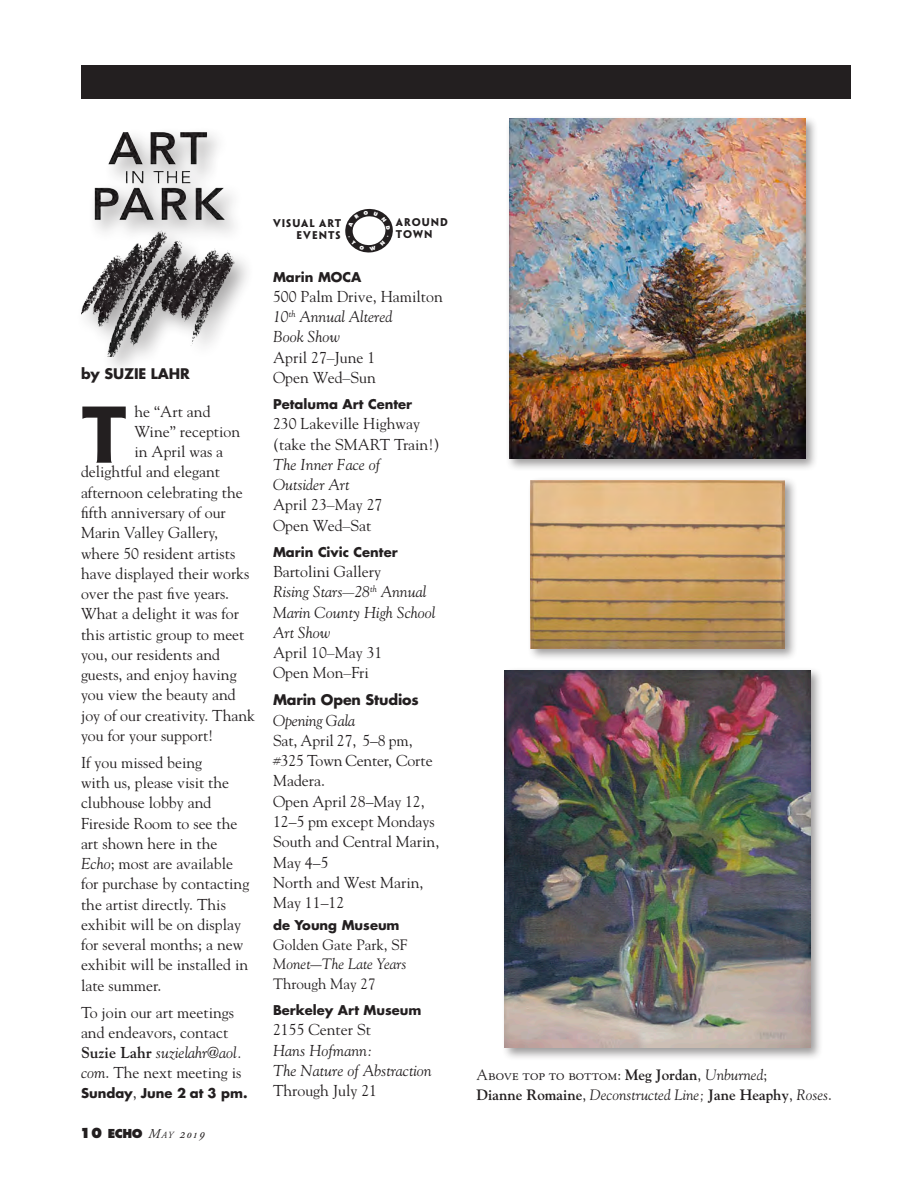
<style>
.page{position:relative;width:918px;height:1188px;background:#fff}
.page>*{position:absolute;margin:0;border:0;box-sizing:border-box;transform-origin:0 0}
.t1{font:700 72px "Penumbra Flare Std";color:#231f20}
.t2{font:15.75px/20.2px "Goudy Std";color:#231f20}
.t3{font:italic 15.75px/20.2px "Goudy Std";color:#231f20}
.t4{font:700 15px/19.5px "Goudy Std";color:#231f20}
.t5{font:15px "Goudy Std";color:#231f20}
.t6{font:italic 15px "Goudy Std";color:#231f20}
.t7{font:700 14.25px "Futura Std";letter-spacing:-.01em;color:#231f20}
.t8{font:700 13.2px "Futura Std";color:#231f20}
.t9{font:800 12px "Futura Std";color:#231f20}
.t10{font:700 10.05px/12.6px "Penumbra Flare Std";letter-spacing:.1em;color:#231f20}
.s1{font-style:italic}
.s2{font-weight:700}
.s3{font-family:"Goudy Std";font-weight:400;font-size:15.75px}
.s4{font-size:13.5px}
.s5{font-family:"Adobe Garamond Pro";font-weight:400;font-style:italic;font-size:13.5px}
.s6{font-family:"Adobe Garamond Pro";font-weight:400;font-style:italic;font-size:9.45px}
.s7{color:#545454}
.s8{font-style:normal}
.s9{font-style:normal;color:#545454}
.s10{font-weight:400}
.s11{font-weight:400;font-style:italic}
</style>
<div class="page">
<img style="left:81px;top:133px;width:153px;height:224px">
<div style="left:81px;top:65px;width:769px;height:34px;background:#231f20"></div>
<div style="left:506px;top:115px;width:312px;height:356px;background:#231f20;opacity:.44"></div>
<img style="left:509px;top:118px;width:297px;height:340px">
<div style="left:501px;top:667px;width:322px;height:394px;background:#231f20;opacity:.44"></div>
<img style="left:505px;top:671px;width:305px;height:377px">
<div style="left:527px;top:476px;width:270px;height:185px;background:#231f20;opacity:.44"></div>
<img style="left:530px;top:480px;width:255px;height:168px">
<svg style="left:345px;top:208px;width:48px;height:45px"></svg>
<p class="t7" style="left:81px;top:364px;width:110px">by SUZIE LAHR</p>
<h1 class="t1" style="left:81px;top:389px;width:48px">T</h1>
<p class="t2" style="left:134px;top:401px;width:78px">he “Art and</p>
<p class="t2" style="left:134px;top:421px;width:107px">Wine” reception</p>
<p class="t2" style="left:134px;top:441px;width:90px">in April was a</p>
<p class="t2" style="left:81px;top:462px;width:141px">delightful and elegant</p>
<p class="t2" style="left:81px;top:482px;width:163px">afternoon celebrating the</p>
<p class="t2" style="left:81px;top:502px;width:146px">fifth anniversary of our</p>
<p class="t2" style="left:81px;top:522px;width:139px">Marin Valley Gallery,</p>
<p class="t2" style="left:81px;top:543px;width:156px">where 50 resident artists</p>
<p class="t2" style="left:81px;top:563px;width:170px">have displayed their works</p>
<p class="t2" style="left:81px;top:583px;width:150px">over the past five years.</p>
<p class="t2" style="left:81px;top:604px;width:159px">What a delight it was for</p>
<p class="t2" style="left:81px;top:624px;width:165px">this artistic group to meet</p>
<p class="t2" style="left:81px;top:644px;width:141px">you, our residents and</p>
<p class="t2" style="left:81px;top:664px;width:157px">guests, and enjoy having</p>
<p class="t2" style="left:81px;top:685px;width:156px">you view the beauty and</p>
<p class="t2" style="left:81px;top:705px;width:176px">joy of our creativity. Thank</p>
<p class="t2" style="left:81px;top:725px;width:134px">you for your support!</p>
<p class="t2" style="left:81px;top:752px;width:170px">If you missed being<br>with us, please visit the clubhouse lobby and<br>Fireside Room to see the art shown here in the<br><span class="s1">Echo</span>; most are available for purchase by contacting the artist directly. This exhibit will be on display for several months; a new exhibit will be installed in late summer.</p>
<p class="t2" style="left:81px;top:1002px;width:162px">To join our art meetings and endeavors, contact<br><span class="s2">Suzie Lahr</span> <span class="s1">suzielahr@aol. com</span>. The next meeting is</p>
<p class="t8" style="left:81px;top:1085px;width:168px">Sunday<span class="s3">,</span> June 2 at 3 pm.</p>
<p class="t9" style="left:80px;top:1126px;width:127px"><span class="s4">10</span> ECHO <span class="s5">M</span><span class="s6">ay</span> <span class="s5">2019</span></p>
<p class="t10" style="left:273px;top:217px;width:70px">VISUAL ART</p>
<p class="t10" style="left:297px;top:228px;width:46px">EVENTS</p>
<p class="t10" style="left:396px;top:216px;width:53px">AROUND<br>TOWN</p>
<p class="t8" style="left:273px;top:268px;width:90px">Marin MOCA</p>
<p class="t2" style="left:273px;top:286px;width:171px">500 Palm Drive, Hamilton<br><span class="s1">10</span><sup>th</sup> <span class="s1">Annual Altered<br>Book Show<br></span>April 27<span class="s7">–</span>June 1<br>Open Wed<span class="s7">–</span>Sun</p>
<p class="t8" style="left:273px;top:396px;width:141px">Petaluma Art Center</p>
<p class="t2" style="left:273px;top:414px;width:168px">230 Lakeville Highway (take the SMART Train!)</p>
<p class="t3" style="left:273px;top:454px;width:111px">The Inner Face of<br>Outsider Art<br><span class="s8">April 23</span><span class="s9">–</span><span class="s8">May 27<br>Open Wed</span><span class="s9">–</span><span class="s8">Sat</span></p>
<p class="t8" style="left:273px;top:543px;width:126px">Marin Civic Center</p>
<p class="t3" style="left:273px;top:562px;width:164px"><span class="s8">Bartolini Gallery<br></span>Rising Stars<span class="s7">—</span>28<sup>th</sup> Annual<br>Marin County High School<br>Art Show<br><span class="s8">April 10</span><span class="s9">–</span><span class="s8">May 31<br>Open Mon</span><span class="s9">–</span><span class="s8">Fri</span></p>
<p class="t7" style="left:273px;top:691px;width:147px">Marin Open Studios</p>
<p class="t3" style="left:273px;top:710px;width:83px">Opening Gala</p>
<p class="t2" style="left:273px;top:730px;width:168px">Sat, April 27, 5–8 pm, #325 Town Center, Corte<br>Madera.<br>Open April 28–May 12,<br>12–5 pm except Mondays<br>South and Central Marin,<br>May 4–5<br>North and West Marin,<br>May 11–12</p>
<p class="t8" style="left:273px;top:917px;width:128px">de Young Museum</p>
<p class="t5" style="left:273px;top:935px;width:136px">Golden Gate Park, SF</p>
<p class="t6" style="left:273px;top:955px;width:135px">Monet—The Late Years</p>
<p class="t5" style="left:273px;top:974px;width:104px">Through May 27</p>
<p class="t8" style="left:273px;top:1002px;width:150px">Berkeley Art Museum</p>
<p class="t2" style="left:273px;top:1020px;width:99px">2155 Center St</p>
<p class="t3" style="left:273px;top:1040px;width:160px">Hans Hofmann:<br>The Nature of Abstraction</p>
<p class="t2" style="left:273px;top:1080px;width:106px">Through July 21</p>
<p class="t4" style="left:477px;top:1065px;width:357px"><span class="s10">Above top to bottom:</span> Meg Jordan<span class="s10">,</span> <span class="s11">Unburned</span><span class="s10">;<br></span>Dianne Romaine<span class="s10">,</span> <span class="s11">Deconstructed Line;</span> Jane Heaphy<span class="s10">,</span> <span class="s11">Roses</span><span class="s10">.</span></p>
</div>
